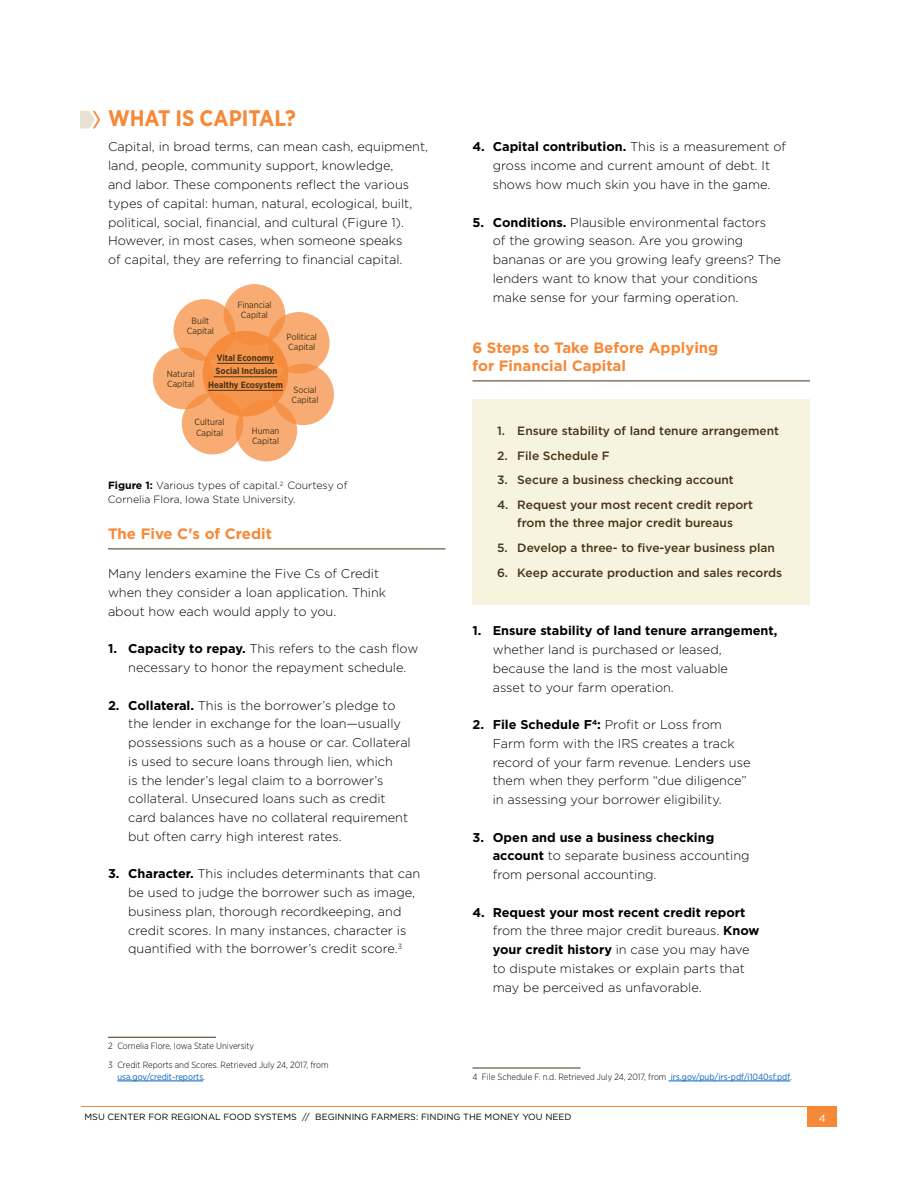
<style>
.page{position:relative;width:918px;height:1188px;background:#fff}
.page>*{position:absolute;margin:0;border:0;box-sizing:border-box;transform-origin:0 0}
.t1{font:700 22.5px "Gotham Narrow";color:#f68938}
.t2{font:700 15px/18px "Gotham";color:#f68938}
.t3{font:300 12.75px/18.8px "Gotham";color:#000}
.t4{font:700 12.75px "Gotham";color:#000}
.t5{font:500 12px/18px "Gotham";color:#473316;text-align:center}
.t6{font:300 10.5px/13.5px "Gotham";color:#000}
.t7{font:10.5px "Gotham";color:#fff}
.t8{font:300 9px/18.8px "Gotham Narrow";color:#000}
.t9{font:9px/10.5px "Gotham Narrow";color:#473316}
.t10{font:9px "Gotham";color:#000}
.t11{font:700 9px/13.5px "Gotham Narrow";color:#473316;text-align:center}
.t12{font:9px "Gotham Narrow";color:#0563c1}
.s1{font-weight:700}
.s2{font-weight:300;color:#000}
.s3{font-weight:400;color:#0563c1}
</style>
<div class="page">
<hr style="left:108px;top:549px;width:338px;height:1px;background:#473316">
<hr style="left:108px;top:1037px;width:108px;height:1px;background:#473316">
<hr style="left:117px;top:1081px;width:86px;height:1px;background:#0563c1">
<hr style="left:472px;top:381px;width:338px;height:1px;background:#473316">
<hr style="left:472px;top:1068px;width:108px;height:1px;background:#473316">
<hr style="left:669px;top:1081px;width:121px;height:1px;background:#0563c1">
<div style="left:224px;top:284px;width:61px;height:62px;background:#f8ac74;border-radius:50%"></div>
<svg style="left:268px;top:312px;width:62px;height:62px;background:#f7aa71"></svg>
<svg style="left:272px;top:364px;width:62px;height:61px;background:#f7a970"></svg>
<div style="left:182px;top:393px;width:61px;height:61px;background:#f8ac74;border-radius:50%"></div>
<svg style="left:153px;top:348px;width:62px;height:61px;background:#f7aa71"></svg>
<svg style="left:173px;top:299px;width:62px;height:62px;background:#f7a96f"></svg>
<svg style="left:236px;top:400px;width:61px;height:61px;background:#f7a86e"></svg>
<svg style="left:203px;top:331px;width:85px;height:86px;background:#f38f45"></svg>
<hr style="left:217px;top:363px;width:57px;height:1px;background:#473316">
<hr style="left:214px;top:377px;width:63px;height:1px;background:#473316">
<hr style="left:208px;top:390px;width:75px;height:1px;background:#473316">
<svg style="left:80px;top:110px;width:20px;height:19px"></svg>
<div style="left:472px;top:399px;width:338px;height:205px;background:#f6f3df"></div>
<hr style="left:81px;top:1106px;width:756px;height:1px;background:#f68938">
<div style="left:807px;top:1107px;width:30px;height:20px;background:#f68938"></div>
<h1 class="t1" style="left:108px;top:104px;width:189px">WHAT IS CAPITAL?</h1>
<p class="t3" style="left:108px;top:137px;width:322px">Capital, in broad terms, can mean cash, equipment, land, people, community support, knowledge,<br>and labor. These components reflect the various types of capital: human, natural, ecological, built, political, social, financial, and cultural (Figure 1).<br>However, in most cases, when someone speaks<br>of capital, they are referring to financial capital.</p>
<p class="t9" style="left:237px;top:299px;width:36px;text-align:center">Financial<br>Capital</p>
<p class="t9" style="left:187px;top:315px;width:29px;text-align:center">Built<br>Capital</p>
<p class="t9" style="left:167px;top:368px;width:30px">Natural<br>Capital</p>
<p class="t9" style="left:195px;top:417px;width:31px">Cultural<br>Capital</p>
<p class="t9" style="left:252px;top:425px;width:29px">Human<br>Capital</p>
<p class="t9" style="left:287px;top:331px;width:32px">Political<br>Capital</p>
<p class="t11" style="left:208px;top:351px;width:76px">Vital Economy<br>Social Inclusion<br>Healthy Ecosystem</p>
<p class="t9" style="left:292px;top:384px;width:29px">Social<br>Capital</p>
<p class="t6" style="left:108px;top:478px;width:241px"><span class="s1">Figure 1:</span> Various types of capital.<sup>2</sup> Courtesy of<br>Cornelia Flora, Iowa State University.</p>
<p class="t2" style="left:108px;top:525px;width:166px">The Five C's of Credit</p>
<p class="t3" style="left:108px;top:564px;width:280px">Many lenders examine the Five Cs of Credit when they consider a loan application. Think about how each would apply to you.</p>
<p class="t3" style="left:128px;top:639px;width:292px;text-indent:-20px"><span class="s1">1. Capacity to repay.</span> This refers to the cash flow necessary to honor the repayment schedule.</p>
<p class="t3" style="left:128px;top:695px;width:284px;text-indent:-20px"><span class="s1">2. Collateral.</span> This is the borrower’s pledge to the lender in exchange for the loan—usually possessions such as a house or car. Collateral is used to secure loans through lien, which<br>is the lender’s legal claim to a borrower’s collateral. Unsecured loans such as credit card balances have no collateral requirement but often carry high interest rates.</p>
<p class="t3" style="left:128px;top:864px;width:294px;text-indent:-20px"><span class="s1">3. Character.</span> This includes determinants that can be used to judge the borrower such as image, business plan, thorough recordkeeping, and credit scores. In many instances, character is quantified with the borrower’s credit score.<sup>3</sup></p>
<p class="t8" style="left:108px;top:1036px;width:222px">2 Cornelia Flore, Iowa State University<br>3 Credit Reports and Scores. Retrieved July 24, 2017, from</p>
<p class="t12" style="left:117px;top:1071px;width:89px">usa.gov/credit-reports<span class="s2">.</span></p>
<p class="t3" style="left:472px;top:137px;width:315px;text-align:center"><span class="s1">4. Capital contribution.</span> This is a measurement of gross income and current amount of debt. It shows how much skin you have in the game.</p>
<p class="t3" style="left:493px;top:212px;width:290px;text-indent:-20px"><span class="s1">5. Conditions.</span> Plausible environmental factors of the growing season. Are you growing bananas or are you growing leafy greens? The lenders want to know that your conditions make sense for your farming operation.</p>
<p class="t2" style="left:472px;top:339px;width:247px">6 Steps to Take Before Applying for Financial Capital</p>
<p class="t5" style="left:497px;top:421px;width:284px">1. Ensure stability of land tenure arrangement</p>
<p class="t5" style="left:497px;top:446px;width:114px">2. File Schedule F</p>
<p class="t5" style="left:497px;top:471px;width:238px">3. Secure a business checking account</p>
<p class="t5" style="left:497px;top:496px;width:258px">4. Request your most recent credit report from the three major credit bureaus</p>
<p class="t5" style="left:497px;top:539px;width:279px">5. Develop a three- to five-year business plan</p>
<p class="t5" style="left:497px;top:563px;width:287px">6. Keep accurate production and sales records</p>
<p class="t4" style="left:472px;top:622px;width:307px">1. Ensure stability of land tenure arrangement,</p>
<p class="t3" style="left:493px;top:640px;width:237px">whether land is purchased or leased, because the land is the most valuable asset to your farm operation.</p>
<p class="t3" style="left:493px;top:715px;width:259px;text-indent:-20px"><span class="s1">2. File Schedule F</span><sup>4</sup><span class="s1">:</span> Profit or Loss from Farm form with the IRS creates a track record of your farm revenue. Lenders use them when they perform “due diligence” in assessing your borrower eligibility.</p>
<p class="t3" style="left:493px;top:827px;width:258px;text-indent:-20px"><span class="s1">3. Open and use a business checking account</span> to separate business accounting from personal accounting.</p>
<p class="t3" style="left:493px;top:902px;width:268px;text-indent:-20px"><span class="s1">4. Request your most recent credit report </span>from the three major credit bureaus. <span class="s1">Know your credit history</span> in case you may have to dispute mistakes or explain parts that may be perceived as unfavorable.</p>
<p class="t8" style="left:472px;top:1067px;width:321px">4 File Schedule F. n.d. Retrieved July 24, 2017, from <span class="s3">irs.gov/pub/irs-pdf/i1040sf.pdf</span>.</p>
<p class="t10" style="left:85px;top:1111px;width:489px">MSU CENTER FOR REGIONAL FOOD SYSTEMS // BEGINNING FARMERS: FINDING THE MONEY YOU NEED</p>
<p class="t7" style="left:819px;top:1111px;width:9px">4</p>
</div>
